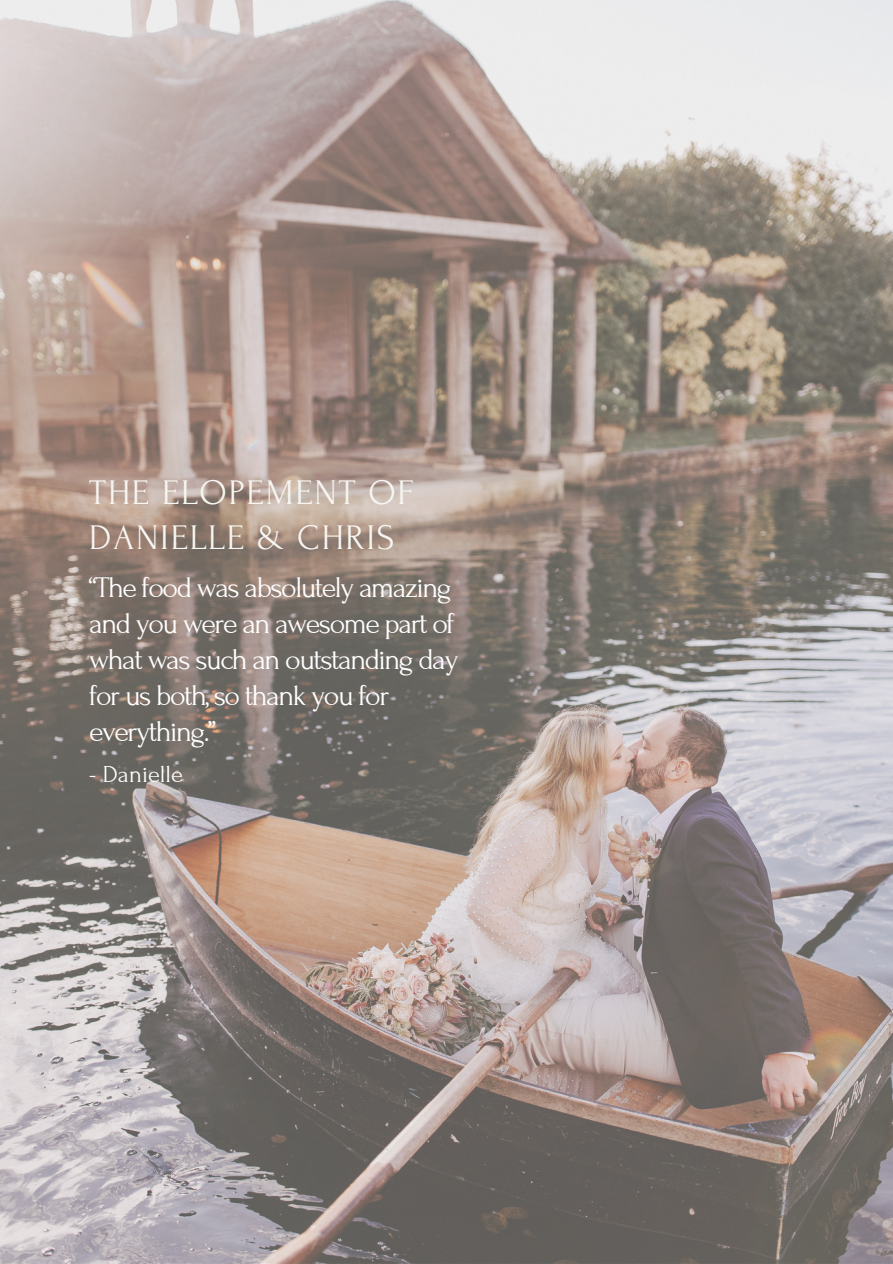
<style>
.page{position:relative;width:893px;height:1264px;background:#fff}
.page>*{position:absolute;margin:0;border:0;box-sizing:border-box;transform-origin:0 0}
.t1{font:36px/45px "Forum";letter-spacing:.045em;color:#f7f6f2}
.t2{font:30px/36px "Forum";letter-spacing:-.05em;color:#fff}
.t3{font:24.45px "Forum";color:#fff}
</style>
<div class="page">
<img style="left:0;top:0;width:892px;height:1262px">
<p class="t1" style="left:89px;top:471px;width:326px">THE ELOPEMENT OF<br>DANIELLE &amp; CHRIS</p>
<p class="t2" style="left:89px;top:570px;width:371px">“The food was absolutely amazing and you were an awesome part of what was such an outstanding day for us both, so thank you for everything.”</p>
<p class="t3" style="left:89px;top:760px;width:95px">- Danielle</p>
</div>
